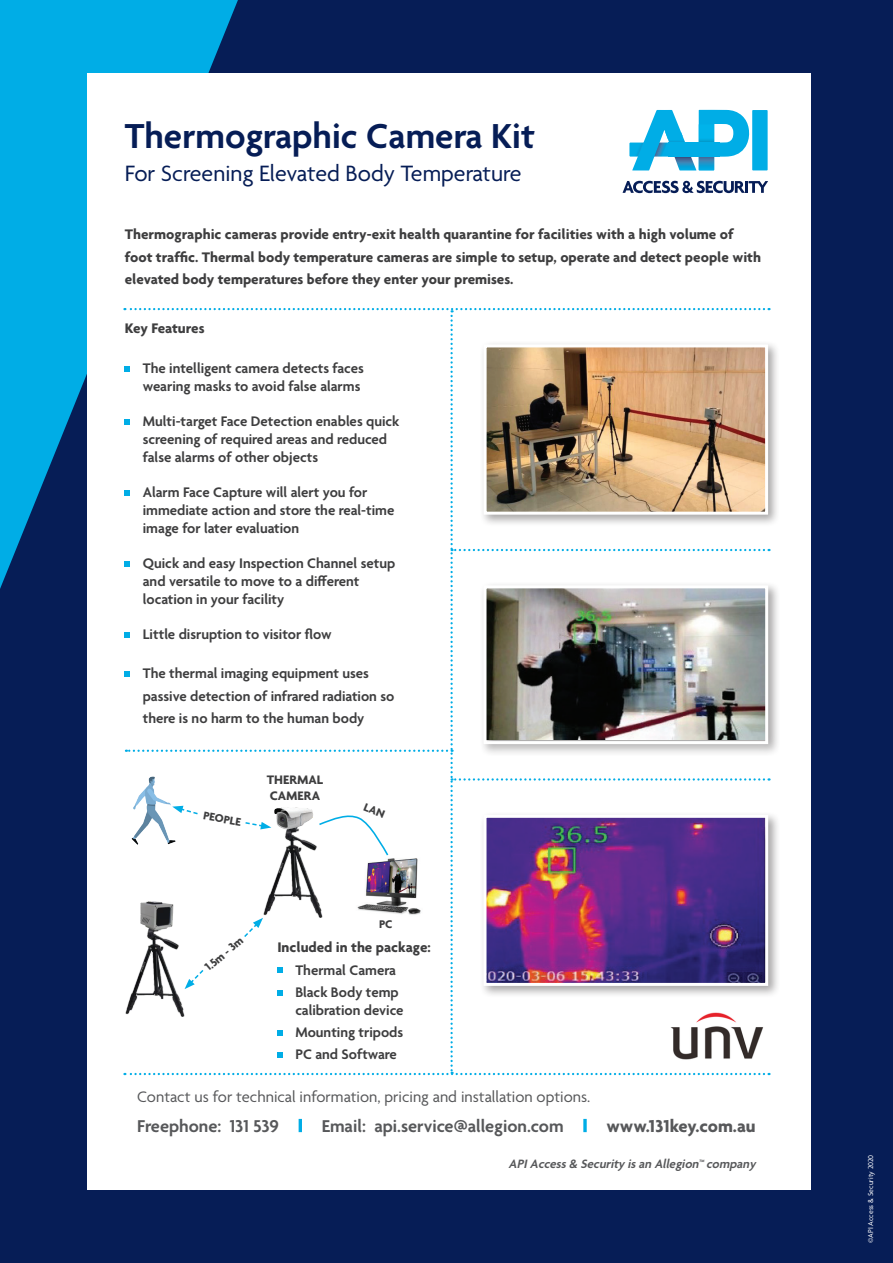
<style>
.page{position:relative;width:893px;height:1263px;background:#061d56}
.page>*{position:absolute;margin:0;border:0;box-sizing:border-box;transform-origin:0 0}
.t1{font:600 37.5px "Agenda";color:#061d56}
.t2{font:24px "Agenda";color:#061d56}
.t3{font:600 18.45px "Agenda";color:#57585a}
.t4{font:700 18.45px "Agenda";color:#57585a}
.t5{font:16.5px "Agenda";color:#57585a}
.t6{font:600 15px/18px "Agenda";color:#3e3e3f}
.t7{font:700 15px/22.5px "Agenda";color:#3e3e3f}
.t8{font:700 13.35px/16px "Agenda";color:#3e3e3f}
.t9{font:italic 600 13.05px "Agenda";color:#57585a}
.t10{font:700 12px "Agenda";color:#3e3e3f}
.t11{font:7.8px "Agenda";color:#fff}
.s1{font-family:"Minion Pro"}
</style>
<div class="page">
<svg style="left:0;top:0;width:238px;height:589px;fill:#00ade6"></svg>
<div style="left:87px;top:73px;width:724px;height:1116px;background:#fff"></div>
<svg style="left:623px;top:181px;width:145px;height:12px"></svg>
<div style="left:752px;top:110px;width:16px;height:60px;background:#00ade6"></div>
<svg style="left:629px;top:110px;width:121px;height:60px"></svg>
<div style="left:668px;top:143px;width:51px;height:14px;background:#00ade6"></div>
<div style="left:480px;top:340px;width:300px;height:187px;background:#231f20;opacity:.4"></div>
<div style="left:479px;top:581px;width:301px;height:175px;background:#231f20;opacity:.4"></div>
<div style="left:479px;top:811px;width:301px;height:187px;background:#231f20;opacity:.4"></div>
<svg style="left:299px;top:1119px;width:3px;height:13px"></svg>
<svg style="left:583px;top:1119px;width:4px;height:13px"></svg>
<img style="left:124px;top:308px;width:645px;height:767px">
<h1 class="t1" style="left:125px;top:116px;width:412px">Thermographic Camera Kit</h1>
<h2 class="t2" style="left:125px;top:161px;width:398px">For Screening Elevated Body Temperature</h2>
<p class="t7" style="left:125px;top:223px;width:638px">Thermographic cameras provide entry-exit health quarantine for facilities with a high volume of foot traffic. Thermal body temperature cameras are simple to setup, operate and detect people with elevated body temperatures before they enter your premises.</p>
<p class="t7" style="left:125px;top:317px;width:81px">Key Features</p>
<p class="t6" style="left:143px;top:360px;width:223px">The intelligent camera detects faces wearing masks to avoid false alarms</p>
<p class="t6" style="left:143px;top:413px;width:258px">Multi-target Face Detection enables quick screening of required areas and reduced false alarms of other objects</p>
<p class="t6" style="left:143px;top:484px;width:253px">Alarm Face Capture will alert you for immediate action and store the real-time image for later evaluation</p>
<p class="t6" style="left:143px;top:555px;width:254px">Quick and easy Inspection Channel setup and versatile to move to a different location in your facility</p>
<p class="t6" style="left:143px;top:626px;width:190px">Little disruption to visitor flow</p>
<p class="t6" style="left:143px;top:663px;width:253px;line-height:22.5px">The thermal imaging equipment uses passive detection of infrared radiation so there is no harm to the human body</p>
<p class="t10" style="left:205px;top:808px;width:40px;rotate:10deg">PEOPLE</p>
<p class="t8" style="left:267px;top:771px;width:58px">THERMAL<br>CAMERA</p>
<p class="t10" style="left:379px;top:916px;width:15px">PC</p>
<p class="t7" style="left:277px;top:936px;width:155px">Included in the package:</p>
<p class="t6" style="left:295px;top:959px;width:105px;line-height:22.2px">Thermal Camera<br>Black Body temp</p>
<p class="t6" style="left:295px;top:1000px;width:110px;line-height:22.2px;text-align:justify">calibration device Mounting tripods PC and Software</p>
<p class="t5" style="left:137px;top:1087px;width:455px">Contact us for technical information, pricing and installation options.</p>
<p class="t10" style="left:202px;top:963px;width:47px;rotate:-40deg">1.5m - 3m</p>
<p class="t3" style="left:137px;top:1116px;width:143px">Freephone: 131 539</p>
<p class="t3" style="left:322px;top:1116px;width:243px">Email: api.service@allegion.com</p>
<p class="t4" style="left:606px;top:1115px;width:151px">www.131key.com.au</p>
<p class="t9" style="left:509px;top:1156px;width:252px">APIAccess&amp; Security isan Allegion™company</p>
<p class="t11" style="left:866px;top:1243px;width:90px;rotate:-90deg"><span class="s1">©</span>API Access &amp; Security 2020</p>
</div>
